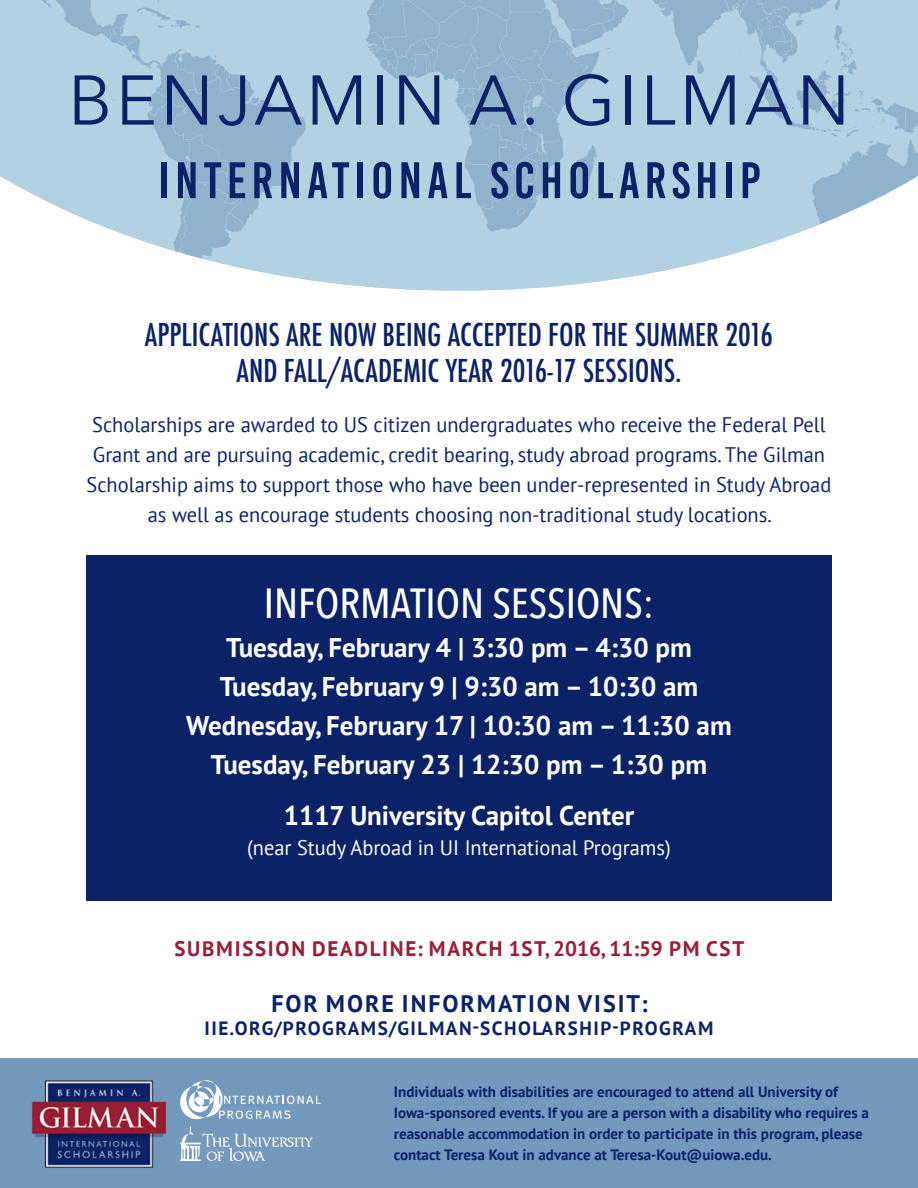
<style>
.page{position:relative;width:918px;height:1188px;background:#fff}
.page>*{position:absolute;margin:0;border:0;box-sizing:border-box;transform-origin:0 0}
.t1{font:69.6px "Avenir Next";letter-spacing:.05em;color:#0b2266}
.t2{font:51.3px "Bebas Kai";letter-spacing:.1em;color:#0b2266}
.t3{font:500 42px "Avenir Next Condensed";color:#fff}
.t4{font:500 condensed 30.6px "Futura";color:#0b2266}
.t5{font:700 27px "PT Sans";color:#fff}
.t6{font:700 24px "PT Sans";letter-spacing:.08em;color:#0b2266}
.t7{font:21px/30px "PT Sans";color:#0b2266;text-align:center}
.t8{font:700 21px "PT Sans";letter-spacing:.08em;color:#991e33}
.t9{font:21px "PT Sans";color:#fff}
.t10{font:700 19.2px "PT Sans";letter-spacing:.08em;color:#0b2266}
.t11{font:700 15px/21px "PT Sans";color:#0b2266}
</style>
<div class="page">
<div style="left:0;top:1058px;width:918px;height:130px;background:#7399bd"></div>
<img style="left:0;top:0;width:918px;height:291px">
<div style="left:86px;top:555px;width:746px;height:346px;background:#0b2266"></div>
<svg style="left:180px;top:1080px;width:141px;height:40px"></svg>
<svg style="left:180px;top:1127px;width:133px;height:34px"></svg>
<img style="left:31px;top:1080px;width:136px;height:88px">
<p class="t1" style="left:68px;top:42px;width:783px">BENJAMIN A. GILMAN</p>
<p class="t2" style="left:159px;top:153px;width:604px">INTERNATIONAL SCHOLARSHIP</p>
<p class="t4" style="left:145px;top:315px;width:630px">APPLICATIONS ARE NOW BEING ACCEPTED FOR THE SUMMER 2016</p>
<p class="t4" style="left:237px;top:351px;width:446px">AND FALL/ACADEMIC YEAR 2016-17 SESSIONS.</p>
<p class="t7" style="left:87px;top:409px;width:746px">Scholarships are awarded to US citizen undergraduates who receive the Federal Pell Grant and are pursuing academic, credit bearing, study abroad programs. The Gilman Scholarship aims to support those who have been under-represented in Study Abroad as well as encourage students choosing non-traditional study locations.</p>
<p class="t3" style="left:264px;top:578px;width:392px">INFORMATION SESSIONS:</p>
<p class="t5" style="left:226px;top:630px;width:467px">Tuesday, February 4 | 3:30 pm – 4:30 pm</p>
<p class="t5" style="left:220px;top:669px;width:480px">Tuesday, February 9 | 9:30 am – 10:30 am</p>
<p class="t5" style="left:186px;top:708px;width:547px">Wednesday, February 17 | 10:30 am – 11:30 am</p>
<p class="t5" style="left:211px;top:747px;width:498px">Tuesday, February 23 | 12:30 pm – 1:30 pm</p>
<p class="t5" style="left:284px;top:798px;width:352px">1117 University Capitol Center</p>
<p class="t9" style="left:247px;top:834px;width:425px">(near Study Abroad in UI International Programs)</p>
<p class="t8" style="left:174px;top:934px;width:571px">SUBMISSION DEADLINE: MARCH 1ST, 2016, 11:59 PM CST</p>
<p class="t6" style="left:271px;top:987px;width:378px">FOR MORE INFORMATION VISIT:</p>
<p class="t10" style="left:205px;top:1015px;width:510px">IIE.ORG/PROGRAMS/GILMAN-SCHOLARSHIP-PROGRAM</p>
<p class="t11" style="left:394px;top:1081px;width:477px">Individuals with disabilities are encouraged to attend all University of Iowa-sponsored events. If you are a person with a disability who requires a reasonable accommodation in order to participate in this program, please contact Teresa Kout in advance at Teresa-Kout@uiowa.edu.</p>
</div>
